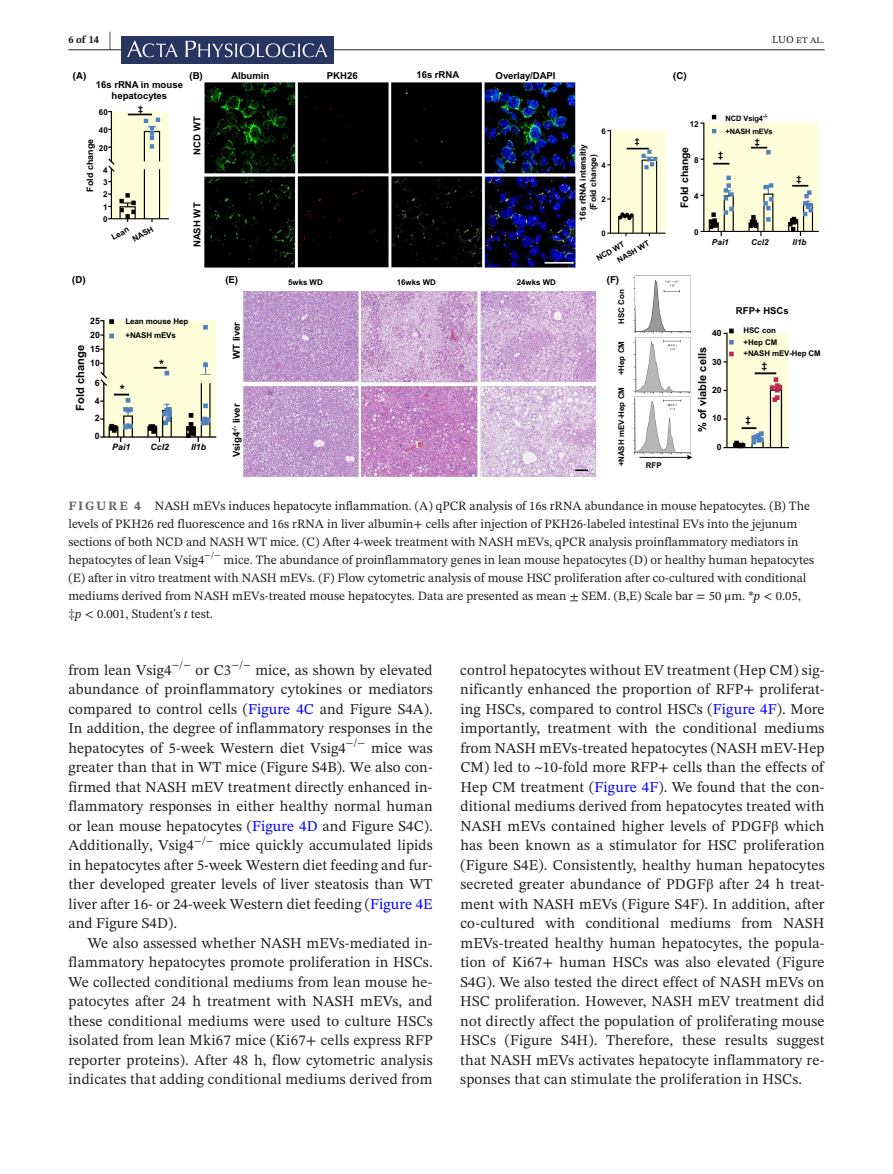
<style>
.page{position:relative;width:893px;height:1174px;background:#fff}
.page>*{position:absolute;margin:0;border:0;box-sizing:border-box;transform-origin:0 0}
.t1{font:15px/19.5px "STIX Two Text";letter-spacing:.005em;color:#231f20;text-align:justify}
.t2{font:12.75px/18px "STIX Two Text";color:#231f20}
.t3{font:italic 700 12.75px "Arial";color:#000}
.t4{font:700 12.75px "Arial";color:#000}
.t5{font:700 11.1px "Arial";color:#000}
.t6{font:700 10.95px "Arial";letter-spacing:.005em;color:#000}
.t7{font:10.5px "STIX Two Text";color:#231f20}
.t8{font:700 10.5px "STIX Two Text";color:#231f20}
.t9{font:700 10.35px "Arial";color:#000}
.t10{font:700 9.6px/11.6px "Arial";color:#000;text-align:center}
.t11{font:700 9.6px "Helvetica";color:#000}
.t12{font:700 9.45px "Arial";color:#000}
.t13{font:700 9px "Arial";color:#000}
.t14{font:700 8.85px "Arial";letter-spacing:.005em;color:#000}
.t15{font:8.85px "STIX Two Text";color:#231f20}
.t16{font:italic 700 8.7px "Arial";color:#000}
.t17{font:700 8.7px "Arial";letter-spacing:.005em;color:#000}
.t18{font:700 8.55px/10.2px "Arial";color:#000;text-align:center}
.t19{font:700 8.1px/12.1px "Arial";letter-spacing:.005em;color:#000}
.t20{font:italic 700 8.1px "Arial";color:#000}
.t21{font:700 7.95px/14.2px "Arial";color:#000}
.t22{font:700 7.8px/11.4px "Arial";letter-spacing:-.01em;color:#000}
.t23{font:700 7.65px/11.7px "Arial";color:#000}
.t24{font:700 7.5px/13.4px "Arial";letter-spacing:-.015em;color:#000}
.s1{font-size:21px}
.s2{font-weight:700;color:#636366}
.s3{font-family:"STIX"}
.s4{font-style:italic}
.s5{color:#00f}
</style>
<div class="page">
<hr style="left:68px;top:49px;width:756px;height:1px;background:#231f20">
<div style="left:121px;top:36px;width:213px;height:27px;background:#293561"></div>
<svg style="left:127px;top:40px;width:51px;height:17px"></svg>
<svg style="left:186px;top:41px;width:141px;height:16px"></svg>
<img style="left:100px;top:82px;width:719px;height:395px">
<p class="t8" style="left:68px;top:32px;width:44px">6 of 14 <span class="s1">|</span></p>
<p class="t7" style="left:772px;top:32px;width:54px">LUO et al.</p>
<p class="t11" style="left:73px;top:70px;width:15px">(A)</p>
<p class="t11" style="left:189px;top:70px;width:15px">(B)</p>
<p class="t10" style="left:231px;top:70px;width:39px">Albumin</p>
<p class="t10" style="left:416px;top:69px;width:44px">16s rRNA</p>
<p class="t10" style="left:496px;top:70px;width:61px">Overlay/DAPI</p>
<p class="t10" style="left:191px;top:155px;width:40px;rotate:-90deg">NCD WT</p>
<p class="t10" style="left:327px;top:70px;width:32px">PKH26</p>
<p class="t11" style="left:673px;top:70px;width:15px">(C)</p>
<p class="t10" style="left:96px;top:79px;width:89px">16s rRNA in mouse hepatocytes</p>
<p class="t14" style="left:138px;top:103px;width:6px">‡</p>
<p class="t19" style="left:99px;top:107px;width:11px">60</p>
<p class="t19" style="left:690px;top:118px;width:11px">12</p>
<p class="t9" style="left:677px;top:208px;width:63px;rotate:-90deg">Fold change</p>
<p class="t19" style="left:99px;top:124px;width:11px">40</p>
<p class="t22" style="left:601px;top:126px;width:6px">6</p>
<p class="t18" style="left:635px;top:136px;width:6px">‡</p>
<p class="t14" style="left:84px;top:192px;width:54px;rotate:-90deg">Fold change</p>
<p class="t18" style="left:578px;top:221px;width:78px;rotate:-90deg">16s rRNA intensitiy (Fold change)</p>
<p class="t19" style="left:99px;top:142px;width:11px">20</p>
<p class="t19" style="left:694px;top:154px;width:6px">8</p>
<p class="t22" style="left:601px;top:160px;width:6px">4</p>
<p class="t19" style="left:103px;top:164px;width:6px">4</p>
<p class="t19" style="left:103px;top:176px;width:6px">3</p>
<p class="t19" style="left:103px;top:188px;width:6px">2</p>
<p class="t19" style="left:694px;top:190px;width:6px">4</p>
<p class="t22" style="left:601px;top:194px;width:6px">2</p>
<p class="t10" style="left:191px;top:247px;width:46px;rotate:-90deg">NASH WT</p>
<p class="t19" style="left:103px;top:201px;width:6px">1</p>
<p class="t19" style="left:103px;top:213px;width:6px">0</p>
<p class="t19" style="left:124px;top:224px;width:24px;text-indent:-17px;rotate:-30deg">Lean<br>NASH</p>
<p class="t19" style="left:694px;top:226px;width:6px">0</p>
<p class="t22" style="left:601px;top:228px;width:6px">0</p>
<p class="t23" style="left:609px;top:245px;width:38px;text-indent:-17px;rotate:-30deg">NCD WT<br>NASH WT</p>
<p class="t11" style="left:72px;top:273px;width:15px">(D)</p>
<p class="t11" style="left:225px;top:273px;width:14px">(E)</p>
<p class="t11" style="left:607px;top:273px;width:14px">(F)</p>
<p class="t21" style="left:288px;top:275px;width:36px">5wks WD</p>
<p class="t21" style="left:397px;top:275px;width:41px">16wks WD</p>
<p class="t21" style="left:517px;top:275px;width:41px">24wks WD</p>
<p class="t24" style="left:725px;top:112px;width:49px">NCD Vsig4<sup>-/- </sup>+NASH mEVs</p>
<p class="t13" style="left:718px;top:148px;width:6px">‡</p>
<p class="t13" style="left:755px;top:135px;width:6px">‡</p>
<p class="t13" style="left:796px;top:172px;width:6px">‡</p>
<p class="t20" style="left:712px;top:236px;width:18px">Pai1</p>
<p class="t20" style="left:751px;top:236px;width:19px">Ccl2</p>
<p class="t20" style="left:792px;top:236px;width:16px">Il1b</p>
<p class="t17" style="left:90px;top:314px;width:11px">25</p>
<p class="t17" style="left:90px;top:329px;width:11px">20</p>
<p class="t5" style="left:72px;top:411px;width:67px;rotate:-90deg">Fold change</p>
<p class="t17" style="left:90px;top:343px;width:11px">15</p>
<p class="t17" style="left:90px;top:357px;width:11px">10</p>
<p class="t17" style="left:95px;top:376px;width:6px">6</p>
<p class="t17" style="left:95px;top:394px;width:6px">4</p>
<p class="t17" style="left:95px;top:412px;width:6px">2</p>
<p class="t17" style="left:95px;top:430px;width:6px">0</p>
<p class="t21" style="left:125px;top:314px;width:64px">Lean mouse Hep +NASH mEVs</p>
<p class="t3" style="left:119px;top:381px;width:6px">*</p>
<p class="t4" style="left:159px;top:355px;width:6px">*</p>
<p class="t16" style="left:112px;top:441px;width:20px">Pai1</p>
<p class="t16" style="left:151px;top:441px;width:20px">Ccl2</p>
<p class="t16" style="left:191px;top:441px;width:17px">Il1b</p>
<p class="t10" style="left:231px;top:359px;width:39px;rotate:-90deg">WT liver</p>
<p class="t10" style="left:231px;top:457px;width:55px;rotate:-90deg">Vsig4<sup>-/-</sup> liver</p>
<p class="t21" style="left:614px;top:323px;width:36px;rotate:-90deg">HSC Con</p>
<p class="t21" style="left:614px;top:375px;width:36px;rotate:-90deg">+Hep CM</p>
<p class="t21" style="left:614px;top:466px;width:81px;rotate:-90deg">+NASH mEV-Hep CM</p>
<p class="t21" style="left:646px;top:458px;width:17px">RFP</p>
<p class="t18" style="left:712px;top:328px;width:11px">40</p>
<p class="t6" style="left:694px;top:432px;width:87px;rotate:-90deg">% of viable cells</p>
<p class="t18" style="left:712px;top:356px;width:11px">30</p>
<p class="t18" style="left:712px;top:385px;width:11px">20</p>
<p class="t18" style="left:712px;top:413px;width:11px">10</p>
<p class="t18" style="left:717px;top:442px;width:6px">0</p>
<p class="t10" style="left:736px;top:304px;width:54px">RFP+ HSCs</p>
<p class="t22" style="left:743px;top:325px;width:79px">HSC con<br>+Hep CM<br>+NASH mEV-Hep CM</p>
<p class="t12" style="left:762px;top:359px;width:7px">‡</p>
<p class="t12" style="left:745px;top:413px;width:7px">‡</p>
<p class="t2" style="left:68px;top:497px;width:743px"><span class="s2">FIGURE 4</span> NASH mEVs induces hepatocyte inflammation. (A) qPCR analysis of 16s rRNA abundance in mouse hepatocytes. (B) The levels of PKH26 red fluorescence and 16s rRNA in liver albumin+ cells after injection of PKH26-labeled intestinal EVs into the jejunum sections of both NCD and NASH WT mice. (C) After 4-week treatment with NASH mEVs, qPCR analysis proinflammatory mediators in hepatocytes of lean Vsig4</p>
<p class="t15" style="left:204px;top:549px;width:18px">−/−</p>
<p class="t2" style="left:68px;top:551px;width:747px;text-indent:155px">mice. The abundance of proinflammatory genes in lean mouse hepatocytes (D) or healthy human hepatocytes (E) after in vitro treatment with NASH mEVs. (F) Flow cytometric analysis of mouse HSC proliferation after co-cultured with conditional mediums derived from NASH mEVs-treated mouse hepatocytes. Data are presented as mean ± SEM. (B,E) Scale bar = 50 <span class="s3">μ</span>m. *<span class="s4">p</span> &lt; 0.05, ‡<span class="s4">p</span> &lt; 0.001, Student's <span class="s4">t</span> test.</p>
<p class="t1" style="left:68px;top:660px;width:105px">from lean Vsig4</p>
<p class="t7" style="left:172px;top:657px;width:21px">−/−</p>
<p class="t1" style="left:196px;top:660px;width:37px">or C3</p>
<p class="t7" style="left:231px;top:657px;width:21px">−/−</p>
<p class="t1" style="left:68px;top:660px;width:366px;text-indent:187px">mice, as shown by elevated abundance of proinflammatory cytokines or mediators compared to control cells (<span class="s5">Figure 4C</span> and Figure S4A).<br>In addition, the degree of inflammatory responses in the hepatocytes of 5-week Western diet Vsig4</p>
<p class="t7" style="left:346px;top:735px;width:21px">−/−</p>
<p class="t1" style="left:68px;top:738px;width:366px;text-indent:303px">mice was greater than that in WT mice (Figure S4B). We also con&shy;firmed that NASH mEV treatment directly enhanced in&shy;flammatory responses in either healthy normal human or lean mouse hepatocytes (<span class="s5">Figure 4D</span> and Figure S4C).<br>Additionally, Vsig4</p>
<p class="t1" style="left:68px;top:835px;width:366px;text-indent:151px">mice quickly accumulated lipids in hepatocytes after 5-week Western diet feeding and fur&shy;ther developed greater levels of liver steatosis than WT liver after 16- or 24-week Western diet feeding (<span class="s5">Figure 4E </span>and Figure S4D).</p>
<p class="t1" style="left:68px;top:933px;width:366px;text-indent:20px">We also assessed whether NASH mEVs-mediated in&shy;flammatory hepatocytes promote proliferation in HSCs.<br>We collected conditional mediums from lean mouse he&shy;patocytes after 24 h treatment with NASH mEVs, and these conditional mediums were used to culture HSCs isolated from lean Mki67 mice (Ki67+ cells express RFP reporter proteins). After 48 h, flow cytometric analysis indicates that adding conditional mediums derived from</p>
<p class="t1" style="left:460px;top:660px;width:366px">control hepatocytes without EV treatment (Hep CM) sig&shy;nificantly enhanced the proportion of RFP+ proliferat&shy;ing HSCs, compared to control HSCs (<span class="s5">Figure 4F</span>). More importantly, treatment with the conditional mediums from NASH mEVs-treated hepatocytes (NASH mEV-Hep CM) led to ~10-fold more RFP+ cells than the effects of Hep CM treatment (<span class="s5">Figure 4F</span>). We found that the con&shy;ditional mediums derived from hepatocytes treated with NASH mEVs contained higher levels of PDGF<span class="s3">β</span> which has been known as a stimulator for HSC proliferation (Figure S4E). Consistently, healthy human hepatocytes secreted greater abundance of PDGF<span class="s3">β</span> after 24 h treat&shy;ment with NASH mEVs (Figure S4F). In addition, after co-cultured with conditional mediums from NASH mEVs-treated healthy human hepatocytes, the popula&shy;tion of Ki67+ human HSCs was also elevated (Figure S4G). We also tested the direct effect of NASH mEVs on HSC proliferation. However, NASH mEV treatment did not directly affect the population of proliferating mouse HSCs (Figure S4H). Therefore, these results suggest that NASH mEVs activates hepatocyte inflammatory re&shy;sponses that can stimulate the proliferation in HSCs.</p>
</div>
